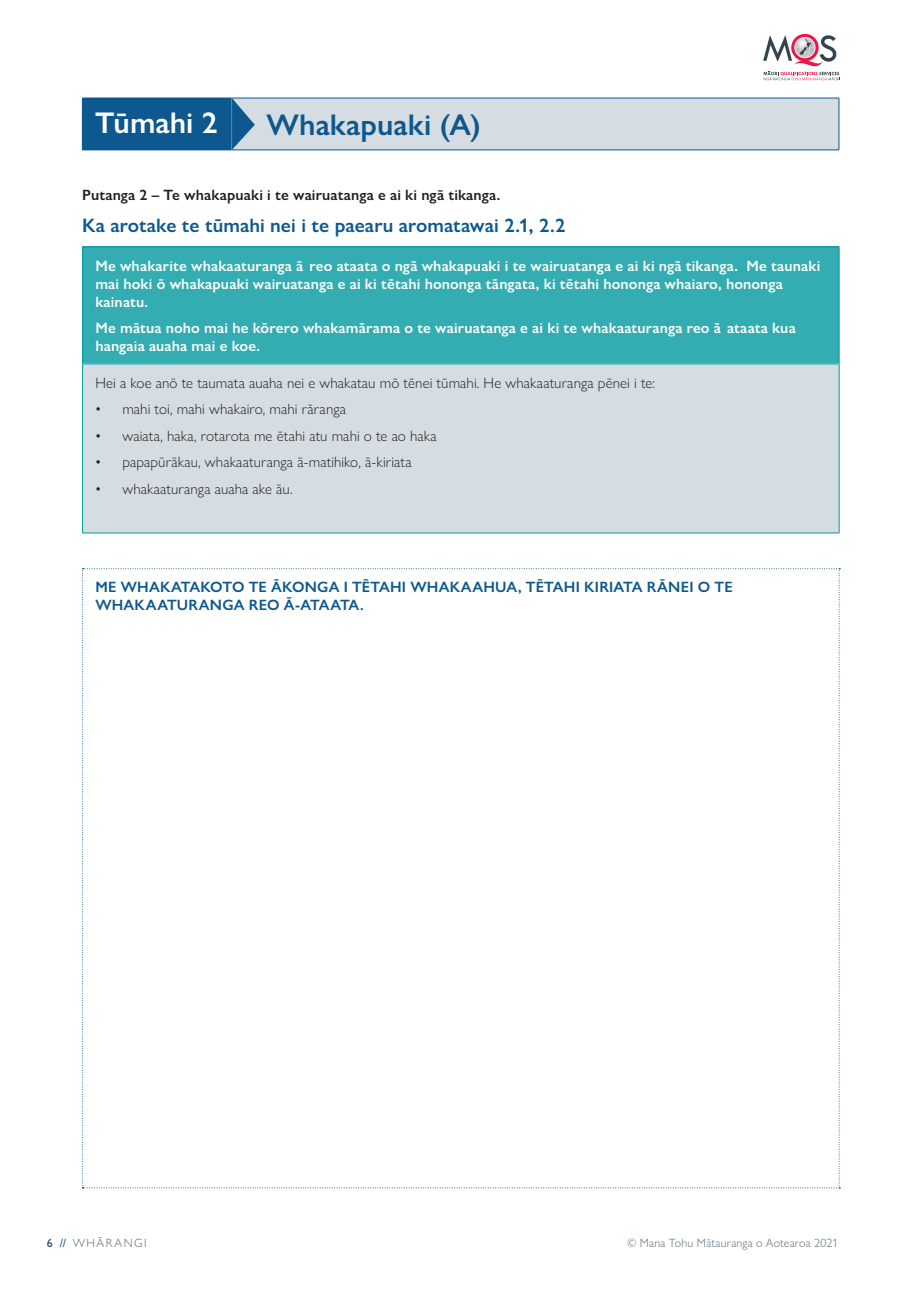
<style>
.page{position:relative;width:919px;height:1289px;background:#fff}
.page>*{position:absolute;margin:0;border:0;box-sizing:border-box;transform-origin:0 0}
.t1{font:600 30px "Gill Sans Nova";letter-spacing:.005em;color:#0d588e}
.t2{font:600 30px "Gill Sans Nova";color:#fff}
.t3{font:600 19.5px "Gill Sans Nova";letter-spacing:.005em;color:#0d588e}
.t4{font:600 15px/18px "Gill Sans Nova";letter-spacing:.015em;color:#fff}
.t5{font:300 15px "Gill Sans Nova";letter-spacing:.005em;color:#231f20}
.t6{font:600 15px/18px "Gill Sans Nova";letter-spacing:.015em;color:#0d588e}
.t7{font:600 15px "Gill Sans Nova";letter-spacing:.015em;color:#231f20}
.t8{font:300 12px "Gill Sans Nova";letter-spacing:.015em;color:#586a73}
.t9{font:300 12px "Gill Sans Nova";letter-spacing:.125em;color:#586a73}
.s1{font-weight:400}
.s2{font-weight:500;color:#33444d}
.s3{font-weight:500;color:#0d588e}
</style>
<div class="page">
<div style="left:83px;top:247px;width:756px;height:117px;background:#33adb1"></div>
<div style="left:83px;top:364px;width:756px;height:169px;background:#d6dde2"></div>
<svg style="left:763px;top:34px;width:77px;height:46px"></svg>
<svg style="left:82px;top:568px;width:758px;height:620px"></svg>
<hr style="left:82px;top:246px;width:757px;height:1px;background:#00999e">
<hr style="left:82px;top:247px;width:1px;height:116px;background:#00999e">
<hr style="left:838px;top:247px;width:1px;height:116px;background:#00999e">
<hr style="left:82px;top:363px;width:757px;height:1px;background:#00999e">
<hr style="left:82px;top:364px;width:1px;height:168px;background:#00999e">
<hr style="left:838px;top:364px;width:1px;height:168px;background:#00999e">
<hr style="left:82px;top:532px;width:757px;height:1px;background:#00999e">
<div style="left:82px;top:98px;width:150px;height:52px;background:#0d588e"></div>
<div style="left:258px;top:98px;width:580px;height:52px;background:#d6dde2"></div>
<hr style="left:258px;top:98px;width:581px;height:1px;background:#0d588e">
<hr style="left:838px;top:98px;width:1px;height:52px;background:#0d588e">
<hr style="left:82px;top:150px;width:150px;height:1px;background:#0d588e">
<hr style="left:258px;top:150px;width:581px;height:1px;background:#0d588e">
<svg style="left:231px;top:97px;width:27px;height:54px"></svg>
<p class="t2" style="left:95px;top:104px;width:124px">Tūmahi 2</p>
<p class="t1" style="left:266px;top:106px;width:216px">Whakapuaki (A)</p>
<p class="t7" style="left:82px;top:186px;width:420px">Putanga 2 – Te whakapuaki i te wairuatanga e ai ki ngā tikanga.</p>
<p class="t3" style="left:82px;top:213px;width:485px">Ka arotake te tūmahi nei i te paearu aromatawai 2.1, 2.2</p>
<p class="t4" style="left:95px;top:256px;width:726px">Me whakarite whakaaturanga ā reo ataata o ngā whakapuaki i te wairuatanga e ai ki ngā tikanga. Me taunaki mai hoki ō whakapuaki wairuatanga e ai ki tētahi hononga tāngata, ki tētahi hononga whaiaro, hononga kainatu.</p>
<p class="t4" style="left:95px;top:319px;width:701px">Me mātua noho mai he kōrero whakamārama o te wairuatanga e ai ki te whakaaturanga reo ā ataata kua hangaia auaha mai e koe.</p>
<p class="t5" style="left:95px;top:373px;width:561px">Hei a koe anō te taumata auaha nei e whakatau mō tēnei tūmahi. He whakaaturanga pēnei i te:</p>
<p class="t5" style="left:95px;top:400px;width:252px"><span class="s1">•</span> mahi toi, mahi whakairo, mahi rāranga</p>
<p class="t5" style="left:95px;top:426px;width:343px"><span class="s1">•</span> waiata, haka, rotarota me ētahi atu mahi o te ao haka</p>
<p class="t5" style="left:95px;top:453px;width:318px"><span class="s1">•</span> papapūrākau, whakaaturanga ā-matihiko, ā-kiriata</p>
<p class="t5" style="left:95px;top:479px;width:199px"><span class="s1">•</span> whakaaturanga auaha ake āu.</p>
<p class="t6" style="left:95px;top:578px;width:639px">ME WHAKATAKOTO TE ĀKONGA I TĒTAHI WHAKAAHUA, TĒTAHI KIRIATA RĀNEI O TE<br>WHAKAATURANGA REO Ā-ATAATA.</p>
<p class="t9" style="left:47px;top:1235px;width:101px"><span class="s2">6</span> <span class="s3">//</span> WHĀRANGI</p>
<p class="t8" style="left:627px;top:1235px;width:213px">© Mana Tohu Mātauranga o Aotearoa 2021</p>
</div>
